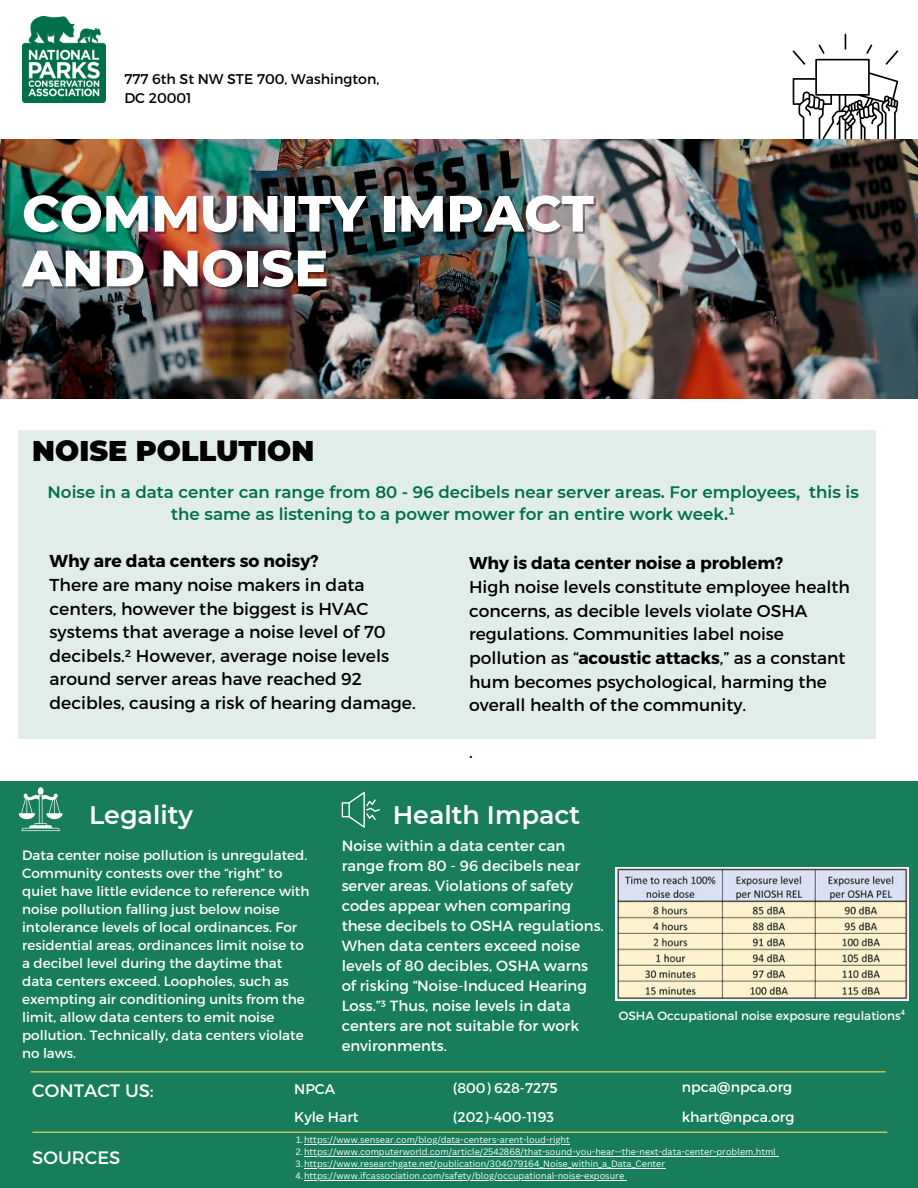
<style>
.page{position:relative;width:918px;height:1188px;background:#fff}
.page>*{position:absolute;margin:0;border:0;box-sizing:border-box;transform-origin:0 0}
.t1{font:800 50.85px/54.8px "Montserrat";color:#fff}
.t2{font:900 28.5px "Montserrat";color:#000}
.t3{font:600 25.35px "Montserrat";color:#fff}
.t4{font:18px "Montserrat";color:#fff}
.t5{font:17.25px/23.7px "Montserrat";color:#000}
.t6{font:700 17.25px "Montserrat";color:#000}
.t7{font:17.1px/23.7px "Montserrat";color:#000}
.t8{font:700 17.1px "Montserrat";color:#000}
.t9{font:600 16.65px/22.5px "Montserrat";color:#01704b;text-align:center}
.t10{font:14.85px/20px "Montserrat";color:#fff}
.t11{font:14.1px/27.6px "Montserrat";color:#fff}
.t12{font:14.1px/19px "Montserrat";color:#000}
.t13{font:13.5px/18px "Montserrat";color:#fff}
.t14{font:12px "Montserrat";color:#fcfdfd}
.t15{font:9px/12px "Canva Sans";color:#fcfdfd}
.s1{font-weight:700}
.s2{font-family:"Noto Sans"}
</style>
<div class="page">
<img style="left:0;top:140px;width:918px;height:259px">
<div style="left:19px;top:430px;width:857px;height:308px;background:#e1ede9"></div>
<div style="left:0;top:781px;width:918px;height:407px;background:#177d5b"></div>
<hr style="left:31px;top:1071px;width:855px;height:1px;background:#ffde59">
<img style="left:22px;top:17px;width:83px;height:85px">
<svg style="left:793px;top:34px;width:105px;height:105px"></svg>
<svg style="left:19px;top:787px;width:44px;height:44px"></svg>
<svg style="left:342px;top:792px;width:38px;height:36px"></svg>
<img style="left:616px;top:868px;width:292px;height:133px">
<hr style="left:32px;top:1132px;width:855px;height:1px;background:#ffde59">
<hr style="left:304px;top:1144px;width:266px;height:1px;background:#fcfdfd">
<hr style="left:304px;top:1156px;width:472px;height:1px;background:#fcfdfd">
<hr style="left:304px;top:1168px;width:361px;height:1px;background:#fcfdfd">
<hr style="left:304px;top:1180px;width:320px;height:1px;background:#fcfdfd">
<p class="t12" style="left:124px;top:69px;width:257px">777 6th St NW STE 700, Washington,<br>DC 20001</p>
<h1 class="t1" style="left:22px;top:186px;width:573px">COMMUNITY IMPACT<br>AND NOISE</h1>
<h2 class="t2" style="left:32px;top:433px;width:284px">NOISE POLLUTION</h2>
<p class="t9" style="left:48px;top:480px;width:813px">Noise in a data center can range from 80 - 96 decibels near server areas. For employees, this is the same as listening to a power mower for an entire work week.¹</p>
<p class="t6" style="left:50px;top:550px;width:270px">Why are data centers so noisy?</p>
<p class="t5" style="left:50px;top:572px;width:368px">There are many noise makers in data centers, however the biggest is HVAC systems that average a noise level of 70 decibels.² However, average noise levels around server areas have reached 92 decibles, causing a risk of hearing damage.</p>
<p class="t8" style="left:469px;top:552px;width:316px">Why is data center noise a problem?</p>
<p class="t7" style="left:469px;top:574px;width:382px">High noise levels constitute employee health concerns, as decible levels violate OSHA regulations. Communities label noise pollution as “<span class="s1">acoustic attacks</span>,” as a constant hum becomes psychological, harming the overall health of the community.</p>
<p class="t7" style="left:469px;top:740px;width:5px">.</p>
<h3 class="t3" style="left:89px;top:800px;width:106px">Legality</h3>
<h3 class="t3" style="left:393px;top:800px;width:189px">Health Impact</h3>
<p class="t10" style="left:342px;top:835px;width:264px">Noise within a data center can range from 80 - 96 decibels near server areas. Violations of safety codes appear when comparing these decibels to OSHA regulations.<br>When data centers exceed noise levels of 80 decibles, OSHA warns of risking “Noise-Induced Hearing<br>Loss.”³ Thus, noise levels in data centers are not suitable for work environments.</p>
<p class="t13" style="left:22px;top:846px;width:289px">Data center noise pollution is unregulated.<br>Community contests over the “right” to quiet have little evidence to reference with noise pollution falling just below noise intolerance levels of local ordinances. For residential areas, ordinances limit noise to a decibel level during the daytime that data centers exceed. Loopholes, such as exempting air conditioning units from the limit, allow data centers to emit noise pollution. Technically, data centers violate no laws.</p>
<h3 class="t4" style="left:32px;top:1079px;width:123px">CONTACT US:</h3>
<p class="t11" style="left:294px;top:1075px;width:66px">NPCA<br>Kyle Hart</p>
<p class="t14" style="left:619px;top:1008px;width:288px">OSHA Occupational noise exposure regulations<span class="s2">⁴</span></p>
<p class="t11" style="left:453px;top:1074px;width:106px">(800) 628-7275</p>
<p class="t11" style="left:682px;top:1073px;width:112px">npca@npca.org</p>
<p class="t11" style="left:453px;top:1102px;width:103px">(202)-400-1193</p>
<p class="t11" style="left:682px;top:1102px;width:114px">khart@npca.org</p>
<h3 class="t4" style="left:32px;top:1146px;width:90px">SOURCES</h3>
<p class="t15" style="left:295px;top:1134px;width:482px">1.https://www.sensear.com/blog/data-centers-arent-loud-right 2.https://www.computerworld.com/article/2542868/that-sound-you-hear--the-next-data-center-problem.html 3.https://www.researchgate.net/publication/304079164_Noise_within_a_Data_Center 4.https://www.ifcassociation.com/safety/blog/occupational-noise-exposure</p>
</div>
